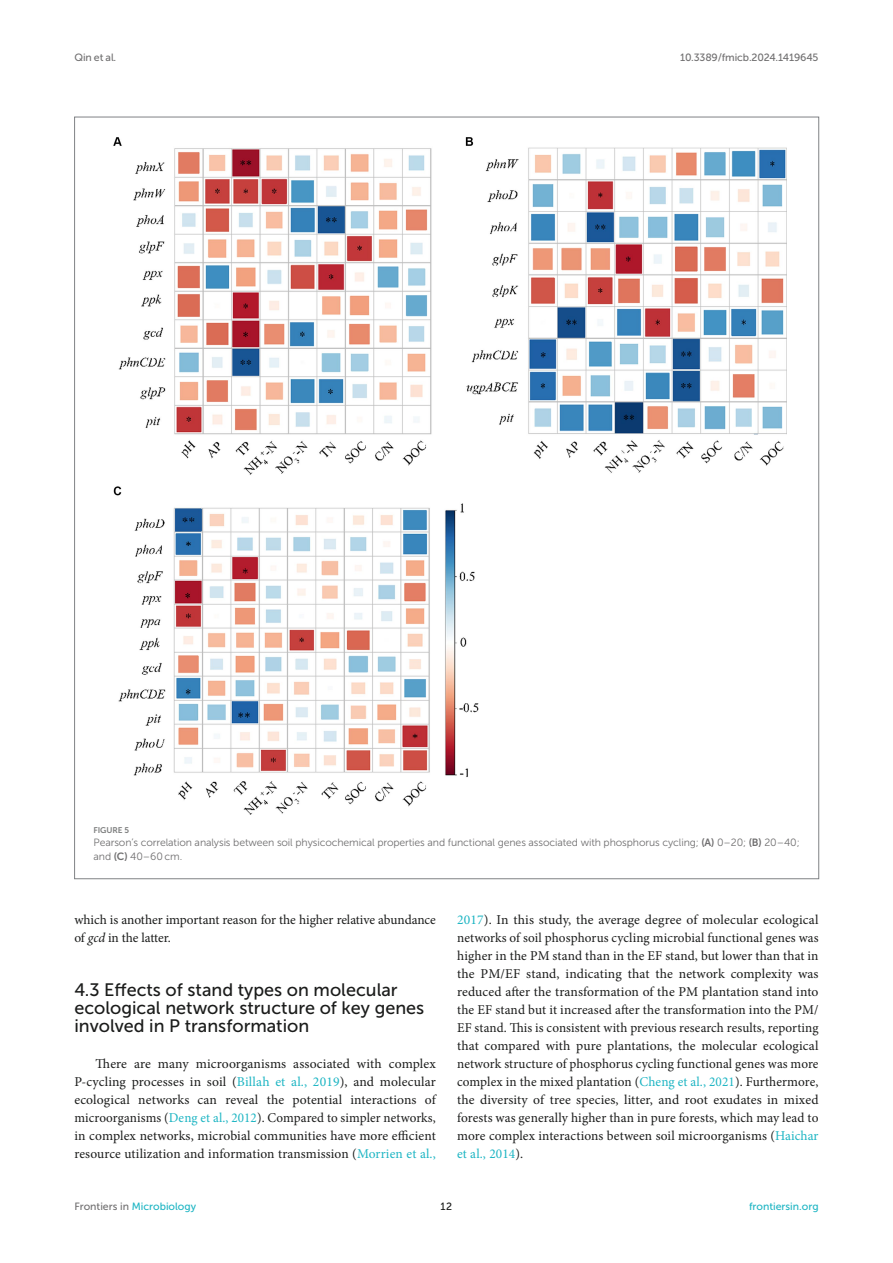
<style>
.page{position:relative;width:893px;height:1263px;background:#fff}
.page>*{position:absolute;margin:0;border:0;box-sizing:border-box;transform-origin:0 0}
.HEAD_2{font:18px/18px "Museo Sans 500";color:#1b1c1b}
.TEXT_FLUSH{font:13.5px/18px "Minion Pro";letter-spacing:.01em;color:#1b1c1b;text-align:justify}
.TEXT{font:13.5px/18px "Minion Pro";letter-spacing:-.01em;color:#1b1c1b}
.FIG_LEG{font:10.5px/13.5px "Museo Sans 300";letter-spacing:-.01em;color:#706f70}
.t1{font:10.5px "Museo Sans 500";color:#1db5c3}
.t2{font:10.5px "Museo Sans 500";letter-spacing:-.015em;color:#706f70}
.t3{font:10.5px "Museo Sans 500";color:#1b1c1b}
.FIG_HD{font:8.25px "Museo Sans 700";letter-spacing:-.01em;color:#7e7f7f}
.s1{font-family:"Museo Sans 700"}
.s2{font-style:italic}
.s3{color:#1db5c3}
.s4{color:#706f70}
</style>
<div class="page">
<img style="left:113px;top:137px;width:674px;height:677px">
<p class="t2" style="left:74px;top:51px;width:43px">Qin et al.</p>
<p class="t2" style="left:680px;top:51px;width:140px">10.3389/fmicb.2024.1419645</p>
<p class="FIG_HD" style="left:94px;top:825px;width:37px">FIGURE 5</p>
<p class="FIG_LEG" style="left:94px;top:836px;width:708px">Pearson’s correlation analysis between soil physicochemical properties and functional genes associated with phosphorus cycling; <span class="s1">(A)</span> 0–20; <span class="s1">(B)</span> 20–40; and <span class="s1">(C)</span> 40–60 cm.</p>
<p class="TEXT" style="left:74px;top:911px;width:363px">which is another important reason for the higher relative abundance of <span class="s2">gcd</span> in the latter.</p>
<p class="HEAD_2" style="left:74px;top:981px;width:351px">4.3 Effects of stand types on molecular ecological network structure of key genes involved in P transformation</p>
<p class="TEXT_FLUSH" style="left:74px;top:1055px;width:363px;text-indent:21px">There are many microorganisms associated with complex P-cycling processes in soil (<span class="s3">Billah et al., 2019</span>), and molecular ecological networks can reveal the potential interactions of microorganisms (<span class="s3">Deng et al., 2012</span>). Compared to simpler networks, in complex networks, microbial communities have more efficient resource utilization and information transmission (<span class="s3">Morrien et al.,</span></p>
<p class="TEXT_FLUSH" style="left:457px;top:911px;width:363px"><span class="s3">2017</span>). In this study, the average degree of molecular ecological networks of soil phosphorus cycling microbial functional genes was higher in the PM stand than in the EF stand, but lower than that in the PM/EF stand, indicating that the network complexity was reduced after the transformation of the PM plantation stand into the EF stand but it increased after the transformation into the PM/ EF stand. This is consistent with previous research results, reporting that compared with pure plantations, the molecular ecological network structure of phosphorus cycling functional genes was more complex in the mixed plantation (<span class="s3">Cheng et al., 2021</span>). Furthermore, the diversity of tree species, litter, and root exudates in mixed forests was generally higher than in pure forests, which may lead to more complex interactions between soil microorganisms (<span class="s3">Haichar et al., 2014</span>).</p>
<p class="t1" style="left:74px;top:1200px;width:123px"><span class="s4">Frontiers in</span> Microbiology</p>
<p class="t3" style="left:441px;top:1200px;width:13px">12</p>
<p class="t1" style="left:749px;top:1200px;width:71px">frontiersin.org</p>
</div>
